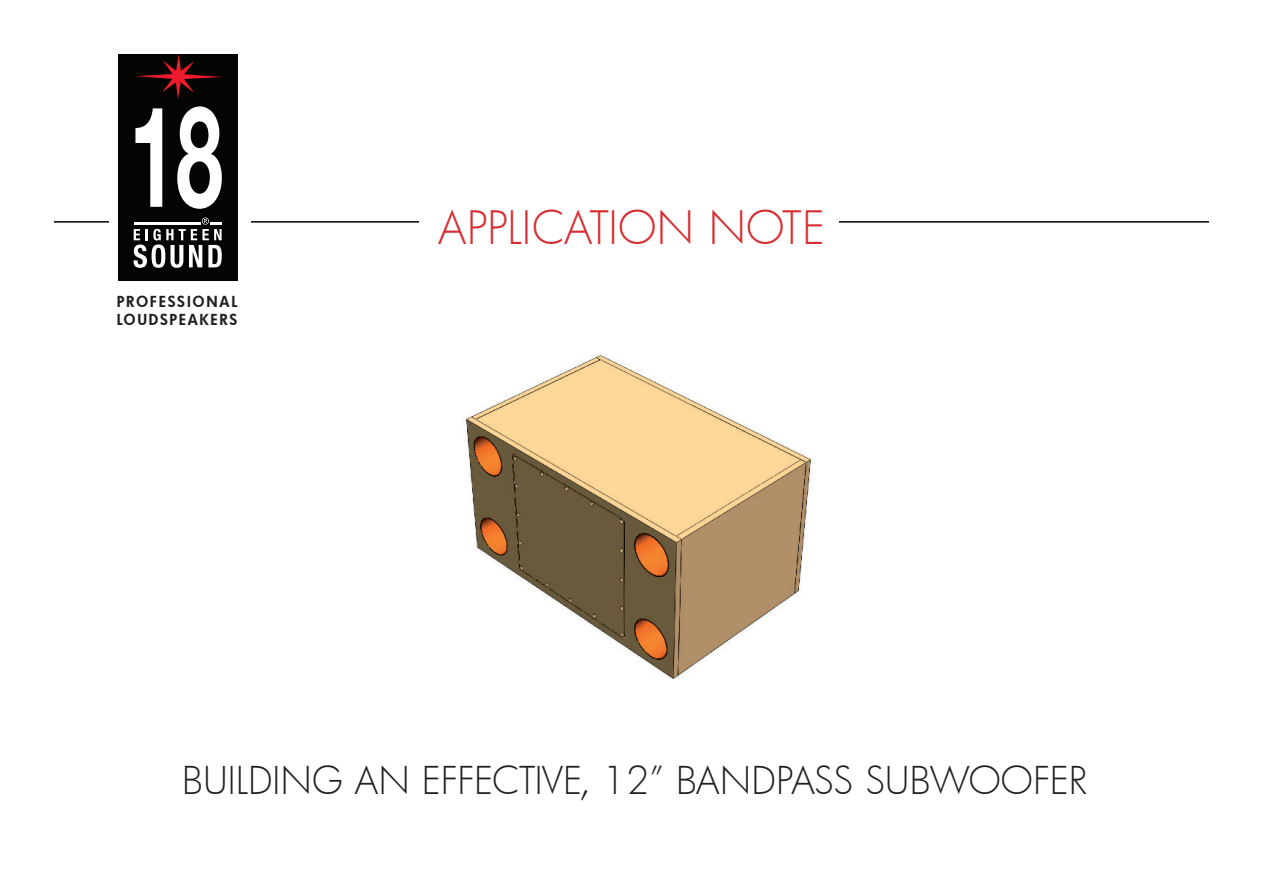
<style>
.page{position:relative;width:1263px;height:893px;background:#fff}
.page>*{position:absolute;margin:0;border:0;box-sizing:border-box;transform-origin:0 0}
.t1{font:300 45px "Futura";color:#d72e32}
.t2{font:300 37.5px "Futura";color:#231f20}
.t3{font:800 14.85px/17.9px "Futura";letter-spacing:.12em;color:#231f20}
</style>
<div class="page">
<hr style="left:54px;top:221px;width:1155px;height:2px;background:#000">
<div style="left:110px;top:45px;width:141px;height:295px;background:#fff"></div>
<div style="left:419px;top:187px;width:419px;height:68px;background:#fff"></div>
<div style="left:118px;top:54px;width:120px;height:226px;background:#040503"></div>
<svg style="left:177px;top:106px;width:45px;height:103px"></svg>
<svg style="left:136px;top:54px;width:86px;height:45px"></svg>
<svg style="left:135px;top:108px;width:27px;height:99px"></svg>
<svg style="left:134px;top:217px;width:88px;height:51px"></svg>
<img style="left:463px;top:355px;width:350px;height:324px">
<p class="t3" style="left:117px;top:293px;width:122px">PROFESSIONAL<br>LOUDSPEAKERS</p>
<p class="t1" style="left:438px;top:197px;width:388px">APPLICATION NOTE</p>
<p class="t2" style="left:182px;top:755px;width:906px">BUILDING AN EFFECTIVE, 12” BANDPASS SUBWOOFER</p>
</div>
